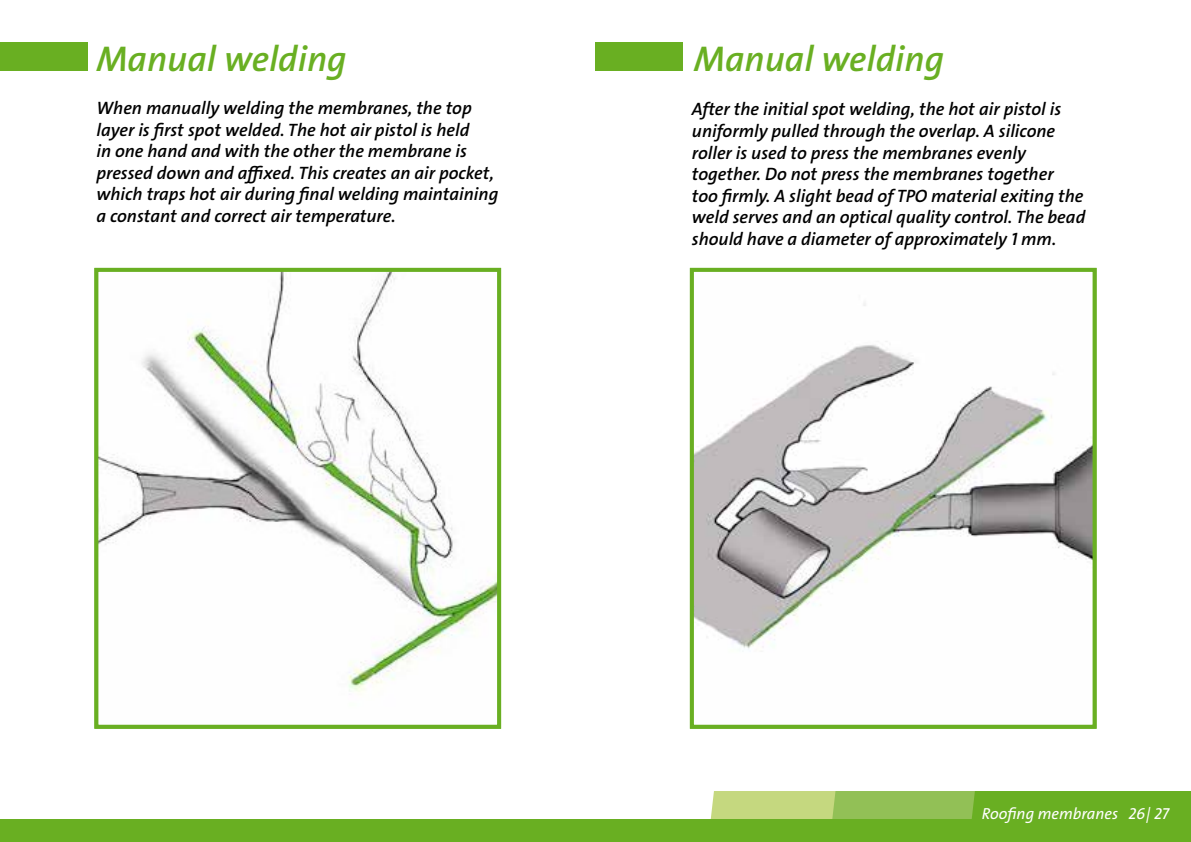
<style>
.page{position:relative;width:1191px;height:842px;background:#fff}
.page>*{position:absolute;margin:0;border:0;box-sizing:border-box;transform-origin:0 0}
.t1{font:36px "The Sans LP6 Se Bld IT";color:#69af22}
.t2{font:18px/21.6px "The Sans LP6 Se Bld IT";color:#000}
.t3{font:16px "The Sans LP5 Plain IT";color:#fff}
</style>
<div class="page">
<div style="left:0;top:819px;width:1191px;height:23px;background:#69af22"></div>
<svg style="left:710px;top:791px;width:481px;height:28px;background:#8cbe49"></svg>
<div style="left:0;top:43px;width:88px;height:28px;background:#69af22"></div>
<div style="left:595px;top:43px;width:88px;height:28px;background:#69af22"></div>
<img style="left:99px;top:273px;width:397px;height:419px">
<div style="left:94px;top:268px;width:407px;height:461px;border:4px solid #69af22"></div>
<img style="left:695px;top:303px;width:396px;height:347px">
<div style="left:690px;top:268px;width:406px;height:461px;border:4px solid #69af22"></div>
<h1 class="t1" style="left:96px;top:36px;width:252px">Manual welding</h1>
<h1 class="t1" style="left:694px;top:36px;width:252px">Manual welding</h1>
<p class="t2" style="left:692px;top:99px;width:395px">After the initial spot welding, the hot air pistol is uniformly pulled through the overlap. A silicone roller is used to press the membranes evenly together. Do not press the membranes together<br>too firmly. A slight bead of TPO material exiting the weld serves and an optical quality control. The bead should have a diameter of approximately 1 mm.</p>
<p class="t2" style="left:96px;top:98px;width:403px">When manually welding the membranes, the top layer is first spot welded. The hot air pistol is held<br>in one hand and with the other the membrane is pressed down and affixed. This creates an air pocket, which traps hot air during final welding maintaining a constant and correct air temperature.</p>
<p class="t3" style="left:982px;top:804px;width:138px">Roofing membranes</p>
<p class="t3" style="left:1128px;top:804px;width:42px">26| 27</p>
</div>
